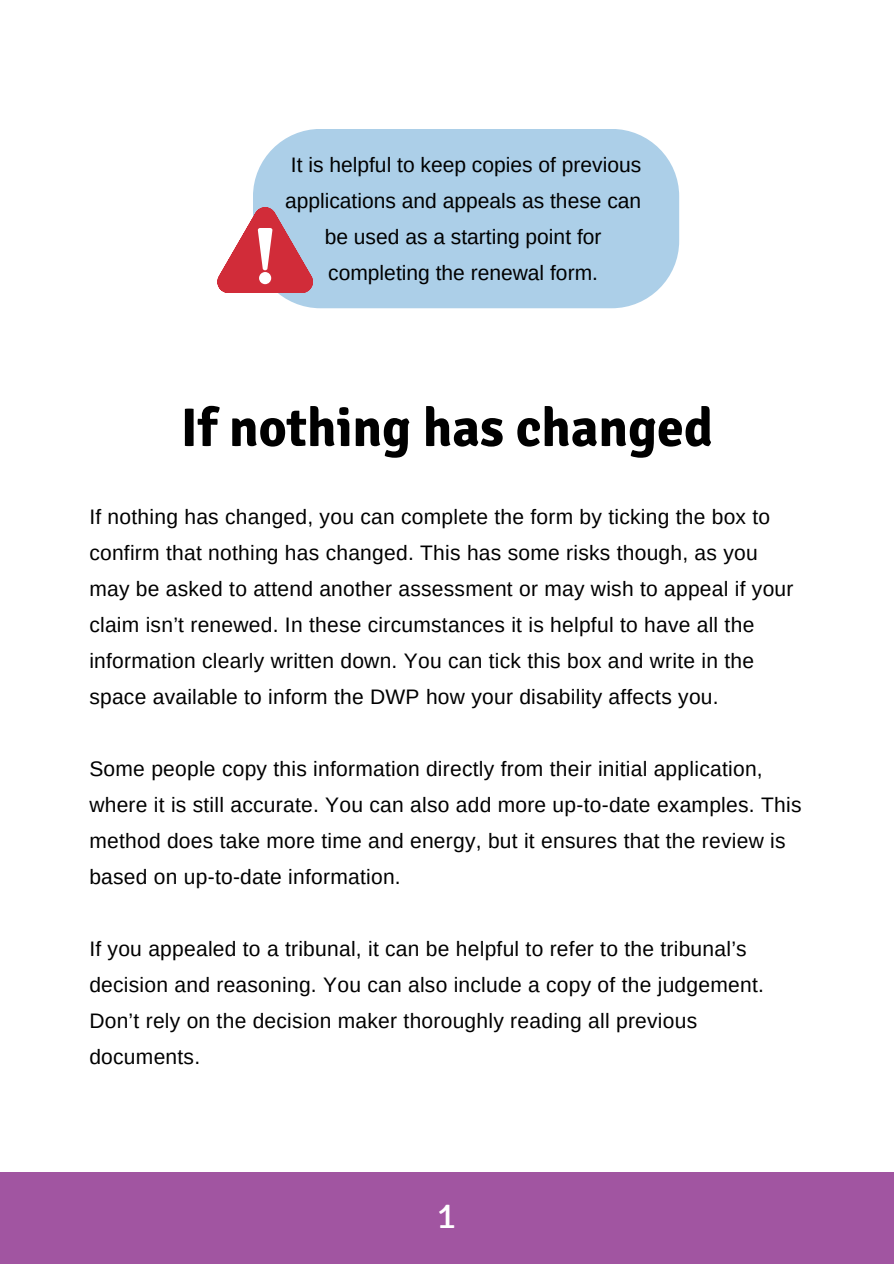
<style>
.page{position:relative;width:894px;height:1264px;background:#fff}
.page>*{position:absolute;margin:0;border:0;box-sizing:border-box;transform-origin:0 0}
.t1{font:700 54px "Signika";color:#000}
.t2{font:36px "Signika";color:#fff}
.t3{font:21px/36px "Arimo";letter-spacing:.01em;color:#000}
</style>
<div class="page">
<div style="left:0;top:1171px;width:893px;height:92px;background:#a155a1"></div>
<div style="left:253px;top:129px;width:426px;height:179px;background:#accfe8;border-radius:68px"></div>
<svg style="left:217px;top:207px;width:96px;height:86px"></svg>
<div style="left:259px;top:272px;width:12px;height:12px;background:#fff;border-radius:50%"></div>
<p class="t3" style="left:285px;top:146px;width:357px">It is helpful to keep copies of previous applications and appeals as these can</p>
<p class="t3" style="left:325px;top:218px;width:278px">be used as a starting point for</p>
<p class="t3" style="left:328px;top:254px;width:271px">completing the renewal form.</p>
<h1 class="t1" style="left:181px;top:395px;width:533px">If nothing has changed</h1>
<p class="t3" style="left:89px;top:499px;width:705px">If nothing has changed, you can complete the form by ticking the box to confirm that nothing has changed. This has some risks though, as you may be asked to attend another assessment or may wish to appeal if your claim isn’t renewed. In these circumstances it is helpful to have all the information clearly written down. You can tick this box and write in the space available to inform the DWP how your disability affects you.</p>
<p class="t3" style="left:89px;top:751px;width:713px">Some people copy this information directly from their initial application, where it is still accurate. You can also add more up-to-date examples. This method does take more time and energy, but it ensures that the review is based on up-to-date information.</p>
<p class="t3" style="left:89px;top:931px;width:676px">If you appealed to a tribunal, it can be helpful to refer to the tribunal’s decision and reasoning. You can also include a copy of the judgement.<br>Don’t rely on the decision maker thoroughly reading all previous documents.</p>
<p class="t2" style="left:437px;top:1194px;width:21px">1</p>
</div>
